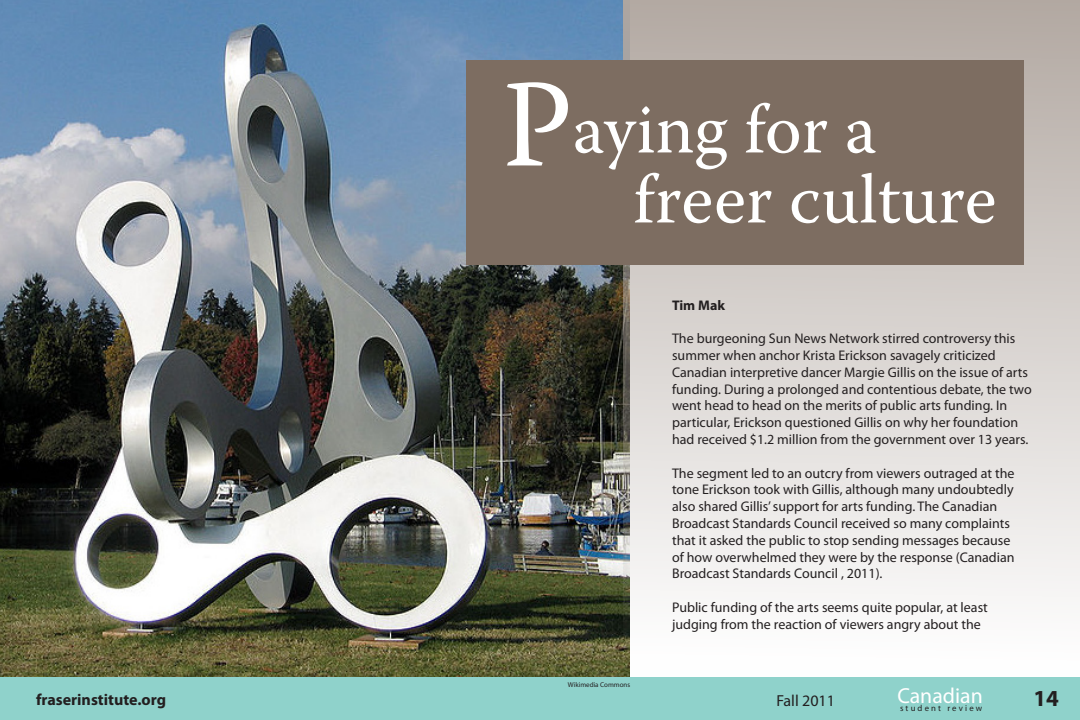
<style>
.page{position:relative;width:1080px;height:720px;background:#fff}
.page>*{position:absolute;margin:0;border:0;box-sizing:border-box;transform-origin:0 0}
.t1{font:70px "Warnock Pro";color:#fff}
.t2{font:700 23px "Myriad Pro";color:#231f20}
.t3{font:21.8px "Myriad Pro";color:#fff}
.t4{font:700 16px "Myriad Pro";color:#231f20}
.t5{font:16px "Myriad Pro";color:#231f20}
.BODY{font:14px/16.8px "Myriad Pro";color:#231f20}
.BODY-2{font:700 14px "Myriad Pro";color:#231f20}
.t6{font:8.7px "Myriad Pro";letter-spacing:.25em;color:#231f20}
.t7{font:7px "Myriad Pro";color:#231f20}
.s1{font-size:125px}
</style>
<div class="page">
<img style="left:0;top:0;width:624px;height:678px">
<div style="left:624px;top:0;width:456px;height:681px;background:linear-gradient(to bottom,#b2a8a1,#fff)"></div>
<div style="left:0;top:678px;width:1080px;height:42px;background:#8fd2cb"></div>
<div style="left:466px;top:61px;width:558px;height:204px;background:#7d6d61"></div>
<p class="t1" style="left:502px;top:87px;width:376px"><span class="s1">P</span>aying for a</p>
<p class="t1" style="left:633px;top:157px;width:365px">freer culture</p>
<p class="BODY-2" style="left:672px;top:296px;width:54px">Tim Mak</p>
<p class="BODY" style="left:672px;top:330px;width:361px">The burgeoning Sun News Network stirred controversy this summer when anchor Krista Erickson savagely criticized Canadian interpretive dancer Margie Gillis on the issue of arts funding. During a prolonged and contentious debate, the two went head to head on the merits of public arts funding. In particular, Erickson questioned Gillis on why her foundation had received $1.2 million from the government over 13 years.</p>
<p class="BODY" style="left:672px;top:464px;width:344px">The segment led to an outcry from viewers outraged at the tone Erickson took with Gillis, although many undoubtedly also shared Gillis’ support for arts funding. The Canadian Broadcast Standards Council received so many complaints that it asked the public to stop sending messages because of how overwhelmed they were by the response (Canadian Broadcast Standards Council , 2011).</p>
<p class="BODY" style="left:672px;top:599px;width:317px">Public funding of the arts seems quite popular, at least judging from the reaction of viewers angry about the</p>
<p class="t7" style="left:568px;top:680px;width:64px">Wikimedia Commons</p>
<p class="t5" style="left:776px;top:691px;width:60px">Fall 2011</p>
<p class="t3" style="left:897px;top:682px;width:87px">Canadian</p>
<p class="t4" style="left:36px;top:689px;width:132px">fraserinstitute.org</p>
<p class="t6" style="left:900px;top:703px;width:84px">student review</p>
<p class="t2" style="left:1034px;top:683px;width:27px">14</p>
</div>
